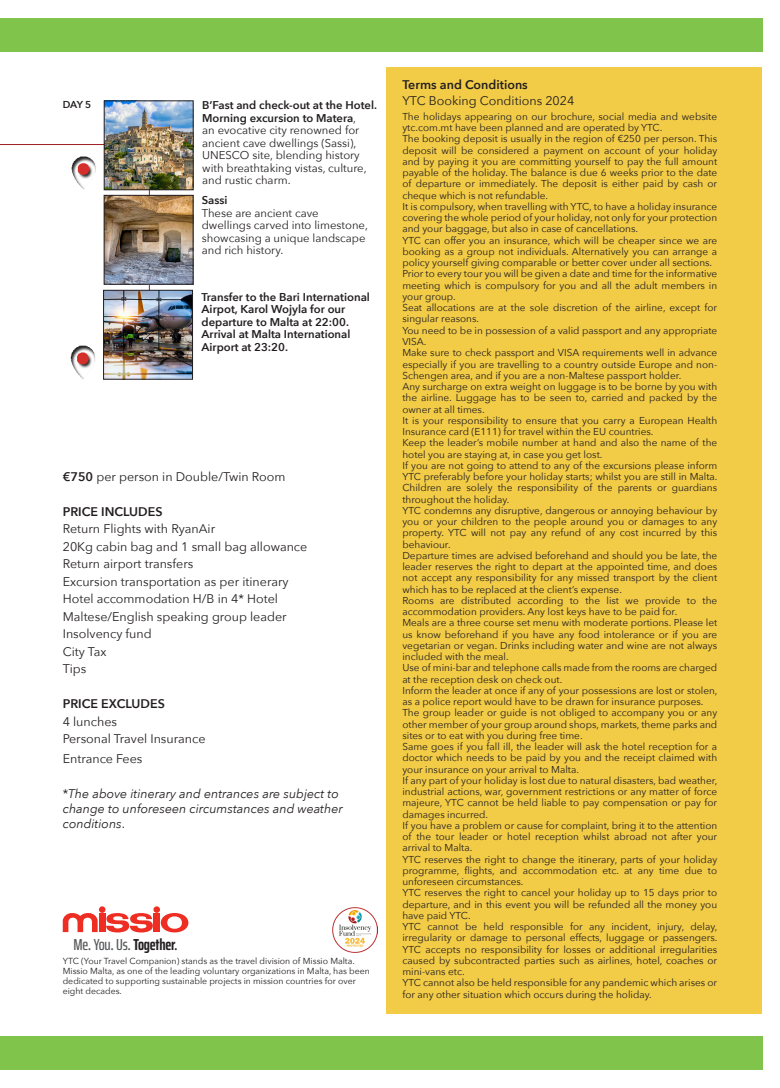
<style>
.page{position:relative;width:780px;height:1088px;background:#fff}
.page>*{position:absolute;margin:0;border:0;box-sizing:border-box;transform-origin:0 0}
.t1{font:700 extra-condensed 16px "Saira";letter-spacing:-.015em;color:#231f20}
.t2{font:12.5px "Avenir Next";color:#231f20}
.t3{font:italic 12.5px/15px "Avenir Next";color:#231f20}
.t4{font:600 12.5px "Avenir Next";color:#231f20}
.t5{font:600 11.38px/12.5px "Avenir Next";color:#231f20}
.t6{font:11.25px/12.5px "Avenir Next";color:#231f20}
.t7{font:600 11.25px/12.5px "Avenir Next";color:#231f20}
.t8{font:10px/11.2px "Avenir Next";color:#231f20;text-align:justify}
.t9{font:600 10px "Avenir Next";color:#231f20}
.t10{font:8.75px/10px "Avenir Next";color:#231f20}
.s1{font-weight:600}
.s2{font-size:11.25px}
.s3{font-style:normal}
.s4{font-weight:500;color:#57585a}
.s5{font-family:"Myriad Pro";font-weight:400;font-stretch:normal;color:#57585a}
.s6{font-family:"Myriad Pro";font-weight:400;font-stretch:normal}
</style>
<div class="page">
<div style="left:386px;top:67px;width:376px;height:946px;background:#f2cb47"></div>
<div style="left:0;top:18px;width:762px;height:33px;background:#80c44c"></div>
<hr style="left:0;top:144px;width:142px;height:1px;background:#9c1f23">
<hr style="left:149px;top:144px;width:1px;height:209px;background:#9c1f23">
<div style="left:99px;top:914px;width:6px;height:18px;background:#ee2e22"></div>
<svg style="left:106px;top:913px;width:47px;height:19px"></svg>
<svg style="left:161px;top:913px;width:27px;height:19px"></svg>
<div style="left:99px;top:906px;width:6px;height:7px;background:#ee2e22;border-radius:50%"></div>
<div style="left:153px;top:906px;width:7px;height:7px;background:#ee2e22;border-radius:50%"></div>
<div style="left:154px;top:913px;width:6px;height:19px;background:#ee2e22"></div>
<svg style="left:63px;top:913px;width:35px;height:19px"></svg>
<img style="left:106px;top:197px;width:85px;height:86px">
<div style="left:104px;top:195px;width:89px;height:90px;border:1px solid #231f20"></div>
<img style="left:106px;top:103px;width:85px;height:85px">
<div style="left:104px;top:101px;width:89px;height:89px;border:1px solid #231f20"></div>
<img style="left:105px;top:292px;width:86px;height:85px">
<div style="left:103px;top:290px;width:90px;height:89px;border:1px solid #231f20"></div>
<img style="left:70px;top:345px;width:26px;height:34px">
<img style="left:71px;top:156px;width:25px;height:34px">
<div style="left:0;top:1036px;width:762px;height:34px;background:#80c44c"></div>
<img style="left:332px;top:907px;width:46px;height:45px">
<p class="t9" style="left:63px;top:96px;width:30px">DAY 5</p>
<p class="t6" style="left:202px;top:98px;width:176px"><span class="s1">B’Fast and check-out at the Hotel.<br>Morning excursion to Matera</span>,<br>an evocative city renowned for ancient cave dwellings (Sassi),<br>UNESCO site, blending history with breathtaking vistas, culture, and rustic charm.</p>
<p class="t7" style="left:202px;top:194px;width:27px">Sassi</p>
<p class="t6" style="left:202px;top:206px;width:168px">These are ancient cave dwellings carved into limestone, showcasing a unique landscape and rich history.</p>
<p class="t5" style="left:201px;top:290px;width:170px"><span class="s2">Transfer to the</span> Bari International<br>Airpot, Karol Wojyla <span class="s2">for our</span></p>
<p class="t7" style="left:201px;top:315px;width:150px">departure to Malta at 22:00.<br>Arrival at Malta International<br>Airport at 23:20.</p>
<p class="t2" style="left:63px;top:466px;width:224px"><span class="s1">€750</span> per person in Double/Twin Room</p>
<p class="t4" style="left:63px;top:501px;width:101px">PRICE INCLUDES</p>
<p class="t2" style="left:63px;top:518px;width:154px">Return Flights with RyanAir</p>
<p class="t2" style="left:63px;top:536px;width:246px">20Kg cabin bag and 1 small bag allowance</p>
<p class="t2" style="left:63px;top:553px;width:132px">Return airport transfers</p>
<p class="t2" style="left:63px;top:571px;width:227px">Excursion transportation as per itinerary</p>
<p class="t2" style="left:63px;top:588px;width:217px">Hotel accommodation H/B in 4* Hotel</p>
<p class="t2" style="left:63px;top:606px;width:225px">Maltese/English speaking group leader</p>
<p class="t2" style="left:63px;top:623px;width:91px">Insolvency fund</p>
<p class="t2" style="left:63px;top:641px;width:45px">City Tax</p>
<p class="t2" style="left:63px;top:658px;width:25px">Tips</p>
<p class="t4" style="left:63px;top:693px;width:104px">PRICE EXCLUDES</p>
<p class="t2" style="left:63px;top:711px;width:56px">4 lunches</p>
<p class="t2" style="left:63px;top:728px;width:144px">Personal Travel Insurance</p>
<p class="t2" style="left:63px;top:748px;width:81px">Entrance Fees</p>
<p class="t3" style="left:63px;top:786px;width:281px"><span class="s3">*</span>The above itinerary and entrances are subject to change to unforeseen circumstances and weather conditions<span class="s3">.</span></p>
<p class="t1" style="left:74px;top:932px;width:105px"><span class="s4">Me</span><span class="s5">.</span> <span class="s4">You</span><span class="s5">.</span> <span class="s4">Us</span><span class="s5">.</span> Together<span class="s6">.</span></p>
<p class="t10" style="left:63px;top:955px;width:293px">YTC (Your Travel Companion) stands as the travel division of Missio Malta.</p>
<p class="t10" style="left:63px;top:965px;width:308px">Missio Malta, as one of the leading voluntary organizations in Malta, has been dedicated to supporting sustainable projects in mission countries for over eight decades.</p>
<p class="t4" style="left:402px;top:74px;width:127px">Terms and Conditions</p>
<p class="t2" style="left:402px;top:90px;width:173px">YTC Booking Conditions 2024</p>
<p class="t8" style="left:402px;top:110px;width:316px">The holidays appearing on our brochure, social media and website ytc.com.mt have been planned and are operated by YTC.</p>
<p class="t8" style="left:402px;top:133px;width:316px">The booking deposit is usually in the region of €250 per person. This deposit will be considered a payment on account of your holiday and by paying it you are committing yourself to pay the full amount payable of the holiday. The balance is due 6 weeks prior to the date of departure or immediately. The deposit is either paid by cash or cheque which is not refundable.</p>
<p class="t8" style="left:402px;top:200px;width:316px">It is compulsory, when travelling with YTC, to have a holiday insurance covering the whole period of your holiday, not only for your protection and your baggage, but also in case of cancellations.</p>
<p class="t8" style="left:402px;top:234px;width:316px">YTC can offer you an insurance, which will be cheaper since we are booking as a group not individuals. Alternatively you can arrange a policy yourself giving comparable or better cover under all sections.</p>
<p class="t8" style="left:402px;top:268px;width:316px">Prior to every tour you will be given a date and time for the informative meeting which is compulsory for you and all the adult members in your group.</p>
<p class="t8" style="left:402px;top:302px;width:316px">Seat allocations are at the sole discretion of the airline, except for singular reasons.</p>
<p class="t8" style="left:402px;top:324px;width:316px">You need to be in possession of a valid passport and any appropriate<br>VISA.</p>
<p class="t8" style="left:402px;top:347px;width:316px">Make sure to check passport and VISA requirements well in advance especially if you are travelling to a country outside Europe and non-Schengen area, and if you are a non-Maltese passport holder.</p>
<p class="t8" style="left:402px;top:380px;width:316px">Any surcharge on extra weight on luggage is to be borne by you with the airline. Luggage has to be seen to, carried and packed by the owner at all times.</p>
<p class="t8" style="left:402px;top:414px;width:316px">It is your responsibility to ensure that you carry a European Health<br>Insurance card (E111) for travel within the EU countries.</p>
<p class="t8" style="left:402px;top:437px;width:316px">Keep the leader’s mobile number at hand and also the name of the hotel you are staying at, in case you get lost.</p>
<p class="t8" style="left:402px;top:459px;width:316px">If you are not going to attend to any of the excursions please inform YTC preferably before your holiday starts; whilst you are still in Malta.<br>Children are solely the responsibility of the parents or guardians throughout the holiday.</p>
<p class="t8" style="left:402px;top:504px;width:316px">YTC condemns any disruptive, dangerous or annoying behaviour by you or your children to the people around you or damages to any property. YTC will not pay any refund of any cost incurred by this behaviour.</p>
<p class="t8" style="left:402px;top:549px;width:316px">Departure times are advised beforehand and should you be late, the leader reserves the right to depart at the appointed time, and does not accept any responsibility for any missed transport by the client which has to be replaced at the client’s expense.</p>
<p class="t8" style="left:402px;top:594px;width:316px">Rooms are distributed according to the list we provide to the accommodation providers. Any lost keys have to be paid for.</p>
<p class="t8" style="left:402px;top:617px;width:316px">Meals are a three course set menu with moderate portions. Please let us know beforehand if you have any food intolerance or if you are vegetarian or vegan. Drinks including water and wine are not always included with the meal.</p>
<p class="t8" style="left:402px;top:662px;width:316px">Use of mini-bar and telephone calls made from the rooms are charged at the reception desk on check out.</p>
<p class="t8" style="left:402px;top:684px;width:316px">Inform the leader at once if any of your possessions are lost or stolen, as a police report would have to be drawn for insurance purposes.</p>
<p class="t8" style="left:402px;top:707px;width:316px">The group leader or guide is not obliged to accompany you or any other member of your group around shops, markets, theme parks and sites or to eat with you during free time.</p>
<p class="t8" style="left:402px;top:740px;width:316px">Same goes if you fall ill, the leader will ask the hotel reception for a doctor which needs to be paid by you and the receipt claimed with your insurance on your arrival to Malta.</p>
<p class="t8" style="left:402px;top:774px;width:316px">If any part of your holiday is lost due to natural disasters, bad weather, industrial actions, war, government restrictions or any matter of force majeure, YTC cannot be held liable to pay compensation or pay for damages incurred.</p>
<p class="t8" style="left:402px;top:819px;width:316px">If you have a problem or cause for complaint, bring it to the attention of the tour leader or hotel reception whilst abroad not after your arrival to Malta.</p>
<p class="t8" style="left:402px;top:853px;width:316px">YTC reserves the right to change the itinerary, parts of your holiday programme, flights, and accommodation etc. at any time due to unforeseen circumstances.</p>
<p class="t8" style="left:402px;top:887px;width:316px">YTC reserves the right to cancel your holiday up to 15 days prior to departure, and in this event you will be refunded all the money you have paid YTC.</p>
<p class="t8" style="left:402px;top:920px;width:316px">YTC cannot be held responsible for any incident, injury, delay, irregularity or damage to personal effects, luggage or passengers.<br>YTC accepts no responsibility for losses or additional irregularities caused by subcontracted parties such as airlines, hotel, coaches or mini-vans etc.</p>
<p class="t8" style="left:402px;top:977px;width:316px">YTC cannot also be held responsible for any pandemic which arises or for any other situation which occurs during the holiday.</p>
</div>
